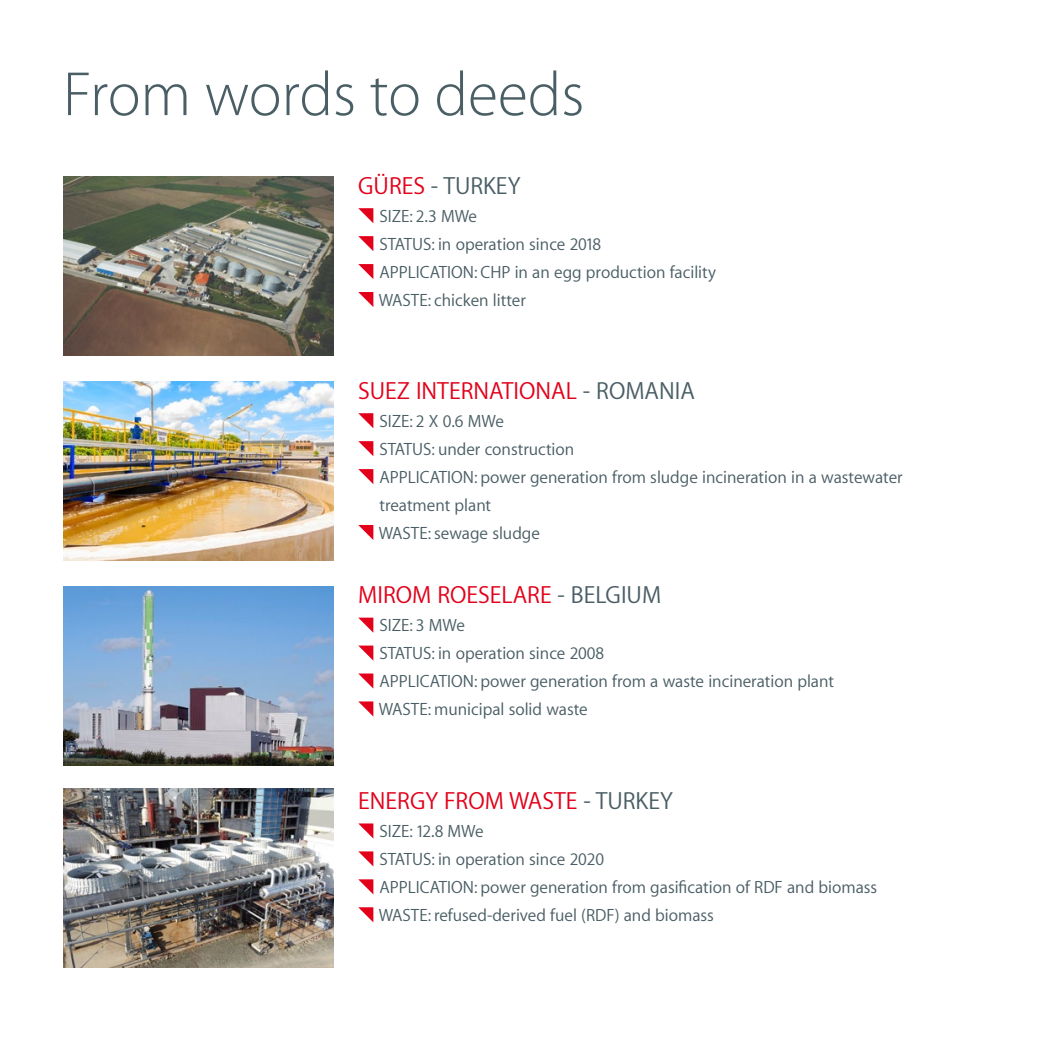
<style>
.page{position:relative;width:1042px;height:1042px;background:#fff}
.page>*{position:absolute;margin:0;border:0;box-sizing:border-box;transform-origin:0 0}
.t1{font:100 63px "Myriad Set Pro";color:#4a5e65}
.t2{font:24.5px "Myriad Set Pro Text";color:#e2001a}
.t3{font:24.5px "Myriad Set Pro Text";color:#4a5e65}
.t4{font:17.5px/28px "Myriad Set Pro Text";color:#4a5e65}
.s1{color:#e2001a}
.s2{color:#4a5e65}
</style>
<div class="page">
<img style="left:63px;top:176px;width:270px;height:180px">
<img style="left:63px;top:381px;width:270px;height:180px">
<img style="left:63px;top:586px;width:270px;height:180px">
<svg style="left:358px;top:413px;width:15px;height:15px"></svg>
<svg style="left:358px;top:441px;width:15px;height:15px"></svg>
<svg style="left:358px;top:469px;width:15px;height:15px"></svg>
<svg style="left:358px;top:525px;width:15px;height:15px"></svg>
<svg style="left:358px;top:208px;width:15px;height:15px"></svg>
<svg style="left:358px;top:264px;width:15px;height:15px"></svg>
<svg style="left:358px;top:236px;width:15px;height:15px"></svg>
<svg style="left:358px;top:292px;width:15px;height:15px"></svg>
<svg style="left:358px;top:617px;width:15px;height:16px"></svg>
<svg style="left:358px;top:645px;width:15px;height:16px"></svg>
<svg style="left:358px;top:673px;width:15px;height:15px"></svg>
<svg style="left:358px;top:701px;width:15px;height:15px"></svg>
<img style="left:63px;top:788px;width:270px;height:180px">
<svg style="left:358px;top:823px;width:15px;height:15px"></svg>
<svg style="left:358px;top:851px;width:15px;height:15px"></svg>
<svg style="left:358px;top:907px;width:15px;height:15px"></svg>
<svg style="left:358px;top:879px;width:15px;height:15px"></svg>
<h1 class="t1" style="left:63px;top:46px;width:523px">From words to deeds</h1>
<h2 class="t3" style="left:358px;top:166px;width:164px"><span class="s1">GÜRES</span> - TURKEY</h2>
<p class="t4" style="left:379px;top:201px;width:339px">SIZE: 2.3 MWe<br>STATUS: in operation since 2018<br>APPLICATION: CHP in an egg production facility<br>WASTE: chicken litter</p>
<h2 class="t2" style="left:358px;top:371px;width:338px">SUEZ INTERNATIONAL <span class="s2">- ROMANIA</span></h2>
<p class="t4" style="left:379px;top:406px;width:525px">SIZE: 2 X 0.6 MWe<br>STATUS: under construction<br>APPLICATION: power generation from sludge incineration in a wastewater treatment plant<br>WASTE: sewage sludge</p>
<h2 class="t2" style="left:358px;top:576px;width:304px">MIROM ROESELARE <span class="s2">- BELGIUM</span></h2>
<p class="t4" style="left:379px;top:610px;width:457px">SIZE: 3 MWe<br>STATUS: in operation since 2008<br>APPLICATION: power generation from a waste incineration plant WASTE: municipal solid waste</p>
<h2 class="t2" style="left:358px;top:782px;width:316px">ENERGY FROM WASTE <span class="s2">- TURKEY</span></h2>
<p class="t4" style="left:379px;top:816px;width:500px">SIZE: 12.8 MWe<br>STATUS: in operation since 2020<br>APPLICATION: power generation from gasification of RDF and biomass WASTE: refused-derived fuel (RDF) and biomass</p>
</div>
